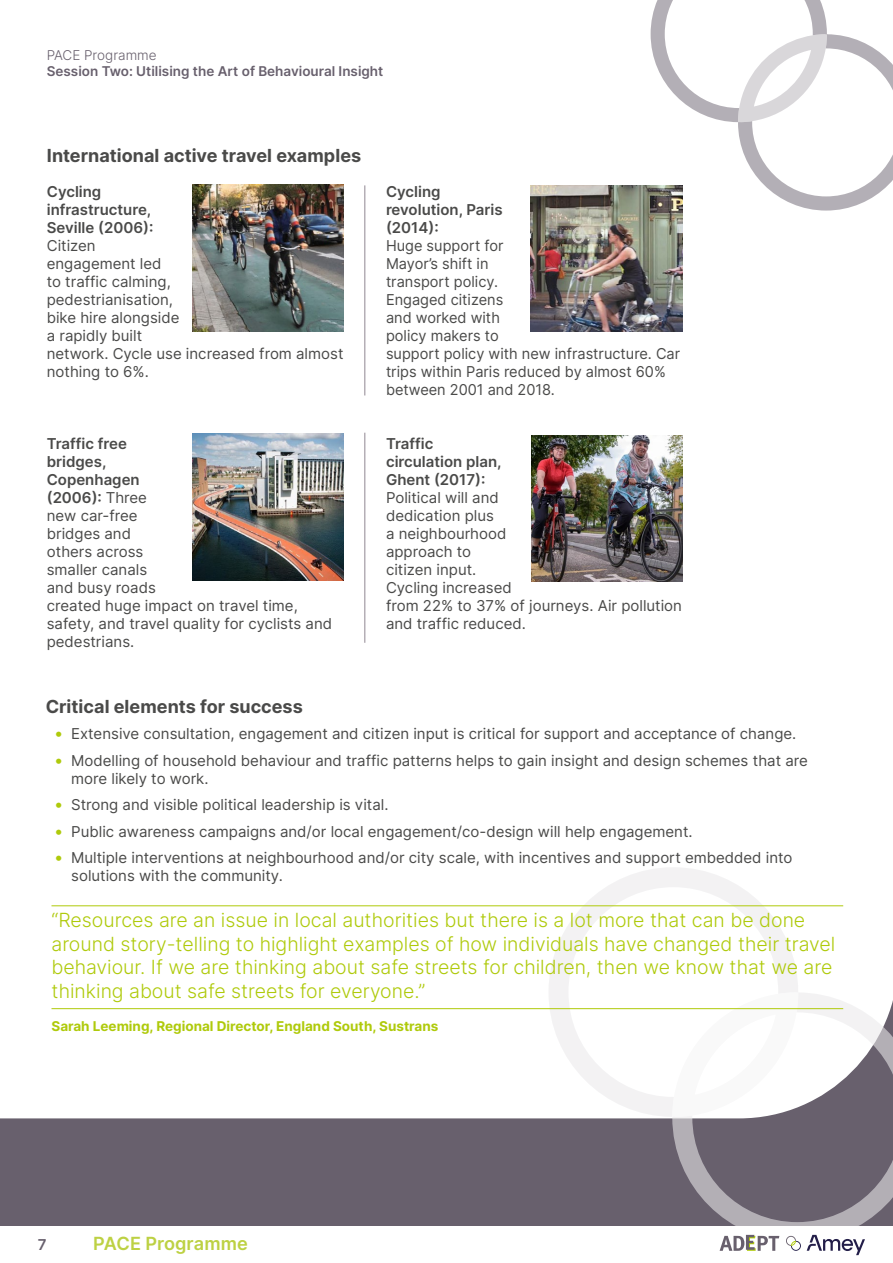
<style>
.page{position:relative;width:893px;height:1263px;background:#fff}
.page>*{position:absolute;margin:0;border:0;box-sizing:border-box;transform-origin:0 0}
.t1{font:300 19.5px/23.4px "Inter";color:#afca0b}
.t2{font:600 18.15px "Inter";color:#bdd143}
.t3{font:700 18px "Inter";color:#4a4a49}
.t4{font:15px/18px "Inter";color:#4a4a49}
.t5{font:600 15px/18px "Inter";color:#4a4a49}
.t6{font:600 15px "Inter";color:#68606d}
.t7{font:700 13.5px "Inter";color:#afca0b}
.t8{font:600 13.5px "Inter";color:#68606d}
.t9{font:300 13.5px "Inter";color:#68606d}
.s1{font-weight:600}
.s2{font-size:16.5px;color:#afca0b}
</style>
<div class="page">
<div style="left:0;top:809px;width:893px;height:454px;background:#68606d"></div>
<svg style="left:672px;top:1118px;width:221px;height:109px"></svg>
<div style="left:0;top:809px;width:893px;height:309px;background:#fff"></div>
<svg style="left:548px;top:867px;width:250px;height:250px;background:#fcfbfb"></svg>
<svg style="left:787px;top:939px;width:15px;height:2px"></svg>
<svg style="left:672px;top:992px;width:221px;height:126px"></svg>
<svg style="left:651px;top:0;width:242px;height:211px"></svg>
<hr style="left:51px;top:905px;width:792px;height:1px;background:#afca0b">
<hr style="left:51px;top:1008px;width:792px;height:1px;background:#afca0b">
<img style="left:192px;top:185px;width:152px;height:146px">
<img style="left:192px;top:434px;width:152px;height:146px">
<img style="left:531px;top:435px;width:152px;height:146px">
<img style="left:530px;top:186px;width:153px;height:146px">
<hr style="left:364px;top:185px;width:1px;height:210px;background:#b5afb6">
<hr style="left:364px;top:433px;width:1px;height:210px;background:#b5afb6">
<div style="left:0;top:1227px;width:893px;height:36px;background:#fff"></div>
<svg style="left:786px;top:1236px;width:15px;height:15px"></svg>
<svg style="left:720px;top:1235px;width:59px;height:16px"></svg>
<svg style="left:807px;top:1235px;width:58px;height:20px"></svg>
<p class="t9" style="left:47px;top:45px;width:111px">PACE Programme</p>
<p class="t8" style="left:47px;top:61px;width:338px">Session Two: Utilising the Art of Behavioural Insight</p>
<p class="t3" style="left:47px;top:142px;width:316px">International active travel examples</p>
<p class="t5" style="left:47px;top:182px;width:108px">Cycling infrastructure,<br>Seville (2006):</p>
<p class="t4" style="left:47px;top:236px;width:298px">Citizen<br>engagement led<br>to traffic calming,<br>pedestrianisation,<br>bike hire alongside<br>a rapidly built<br>network. Cycle use increased from almost nothing to 6%.</p>
<p class="t5" style="left:386px;top:182px;width:118px">Cycling revolution, Paris (2014):</p>
<p class="t4" style="left:386px;top:236px;width:296px">Huge support for<br>Mayor’s shift in<br>transport policy.<br>Engaged citizens<br>and worked with<br>policy makers to<br>support policy with new infrastructure. Car trips within Paris reduced by almost 60% between 2001 and 2018.</p>
<p class="t4" style="left:47px;top:434px;width:287px"><span class="s1">Traffic free<br>bridges,<br>Copenhagen<br>(2006):</span> Three<br>new car-free<br>bridges and<br>others across<br>smaller canals<br>and busy roads<br>created huge impact on travel time, safety, and travel quality for cyclists and pedestrians.</p>
<p class="t5" style="left:386px;top:434px;width:117px">Traffic circulation plan,<br>Ghent (2017):</p>
<p class="t4" style="left:386px;top:488px;width:297px">Political will and<br>dedication plus<br>a neighbourhood<br>approach to<br>citizen input.<br>Cycling increased<br>from 22% to 37% of journeys. Air pollution and traffic reduced.</p>
<p class="t3" style="left:46px;top:693px;width:259px">Critical elements for success</p>
<p class="t4" style="left:54px;top:724px;width:744px"><span class="s2">•</span> Extensive consultation, engagement and citizen input is critical for support and acceptance of change.</p>
<p class="t4" style="left:71px;top:751px;width:738px;text-indent:-17px"><span class="s2">•</span> Modelling of household behaviour and traffic patterns helps to gain insight and design schemes that are more likely to work.</p>
<p class="t4" style="left:54px;top:795px;width:336px"><span class="s2">•</span> Strong and visible political leadership is vital.</p>
<p class="t4" style="left:54px;top:822px;width:640px"><span class="s2">•</span> Public awareness campaigns and/or local engagement/co-design will help engagement.</p>
<p class="t4" style="left:71px;top:848px;width:723px;text-indent:-17px"><span class="s2">•</span> Multiple interventions at neighbourhood and/or city scale, with incentives and support embedded into solutions with the community.</p>
<p class="t1" style="left:51px;top:908px;width:785px">“Resources are an issue in local authorities but there is a lot more that can be done around story-telling to highlight examples of how individuals have changed their travel behaviour. If we are thinking about safe streets for children, then we know that we are thinking about safe streets for everyone.”</p>
<p class="t7" style="left:51px;top:1016px;width:388px">Sarah Leeming, Regional Director, England South, Sustrans</p>
<p class="t6" style="left:38px;top:1234px;width:10px">7</p>
<p class="t2" style="left:93px;top:1230px;width:156px">PACE Programme</p>
</div>
